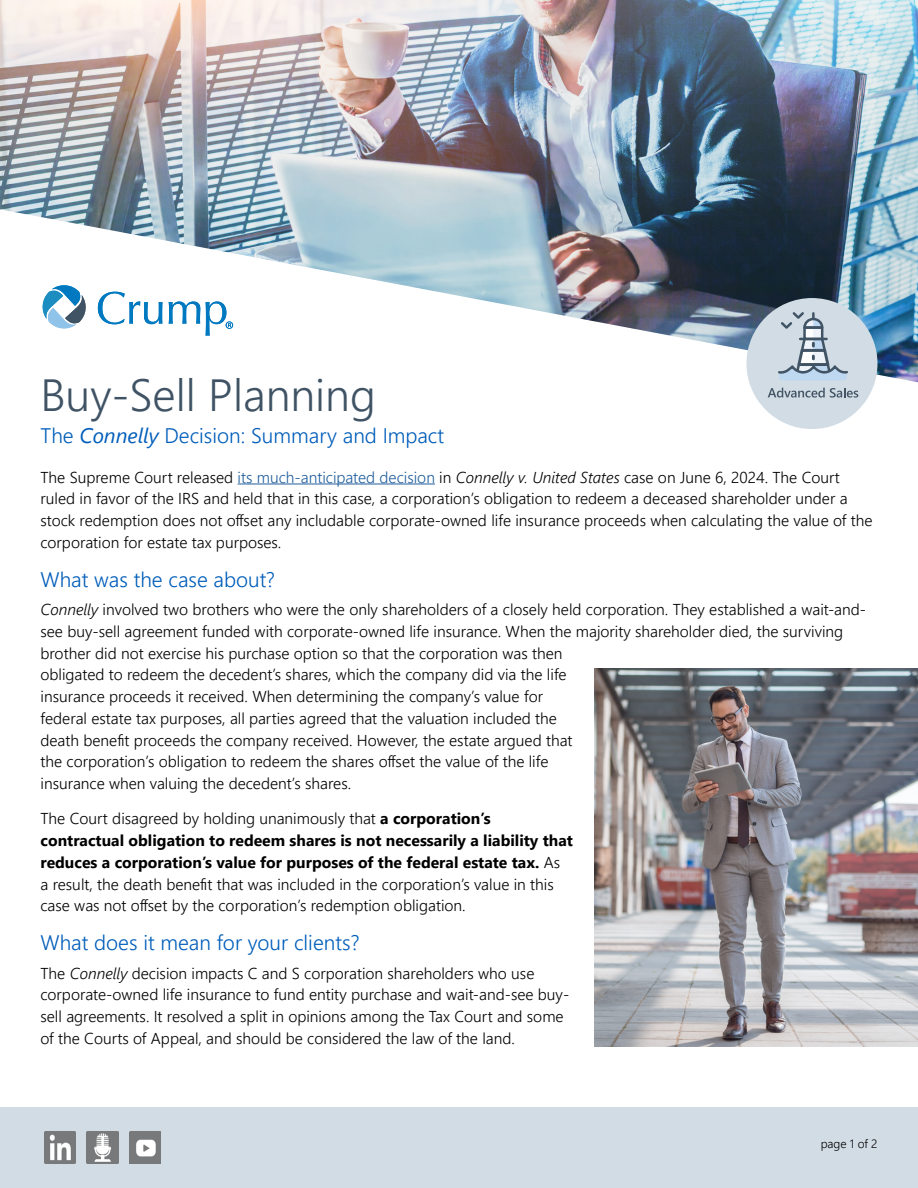
<style>
.page{position:relative;width:918px;height:1188px;background:#fff}
.page>*{position:absolute;margin:0;border:0;box-sizing:border-box;transform-origin:0 0}
.Header_P_Style{font:300 45px "Segoe UI";color:#3f5364}
.Subhead_P_Style{font:300 21px "Segoe UI";color:#005dba}
.Body_P_Style{font:300 15.75px/21.8px "Segoe UI";color:#000}
.t1{font:300 12px "Segoe UI";letter-spacing:-.005em;color:#000}
.s1{font-weight:400;font-style:italic}
.s2{color:#215e9e}
.s3{font-style:italic}
.s4{font-weight:700}
</style>
<div class="page">
<img style="left:0;top:0;width:918px;height:382px">
<div style="left:0;top:1107px;width:918px;height:81px;background:#d2dce5"></div>
<img style="left:44px;top:1132px;width:32px;height:31px">
<img style="left:87px;top:1132px;width:31px;height:31px">
<img style="left:130px;top:1132px;width:31px;height:31px">
<div style="left:746px;top:298px;width:132px;height:131px;background:#d2dce5;border-radius:50%"></div>
<svg style="left:768px;top:388px;width:90px;height:10px"></svg>
<svg style="left:778px;top:312px;width:70px;height:68px"></svg>
<svg style="left:98px;top:292px;width:64px;height:32px"></svg>
<svg style="left:169px;top:302px;width:31px;height:22px"></svg>
<svg style="left:206px;top:302px;width:27px;height:34px"></svg>
<svg style="left:41px;top:283px;width:47px;height:48px"></svg>
<hr style="left:238px;top:484px;width:197px;height:1px;background:#215e9e">
<img style="left:594px;top:668px;width:324px;height:378px">
<p class="Header_P_Style" style="left:40px;top:352px;width:337px">Buy-Sell Planning</p>
<p class="Subhead_P_Style" style="left:40px;top:415px;width:405px">The <span class="s1">Connelly</span> Decision: Summary and Impact</p>
<p class="Body_P_Style" style="left:40px;top:465px;width:834px">The Supreme Court released <span class="s2">its much-anticipated decision</span> in <span class="s3">Connelly v. United States</span> case on June 6, 2024. The Court ruled in favor of the IRS and held that in this case, a corporation’s obligation to redeem a deceased shareholder under a stock redemption does not offset any includable corporate-owned life insurance proceeds when calculating the value of the corporation for estate tax purposes.</p>
<p class="Subhead_P_Style" style="left:40px;top:559px;width:236px">What was the case about?</p>
<p class="Body_P_Style" style="left:40px;top:597px;width:827px"><span class="s3">Connelly</span> involved two brothers who were the only shareholders of a closely held corporation. They established a wait-and&shy;see buy-sell agreement funded with corporate-owned life insurance. When the majority shareholder died, the surviving brother did not exercise his purchase option so that the corporation was then<br>obligated to redeem the decedent’s shares, which the company did via the life<br>insurance proceeds it received. When determining the company’s value for<br>federal estate tax purposes, all parties agreed that the valuation included the<br>death benefit proceeds the company received. However, the estate argued that<br>the corporation’s obligation to redeem the shares offset the value of the life<br>insurance when valuing the decedent’s shares.</p>
<p class="Body_P_Style" style="left:40px;top:806px;width:534px">The Court disagreed by holding unanimously that <span class="s4">a corporation’s contractual obligation to redeem shares is not necessarily a liability that reduces a corporation’s value for purposes of the federal estate tax.</span> As<br>a result, the death benefit that was included in the corporation’s value in this case was not offset by the corporation’s redemption obligation.</p>
<p class="Subhead_P_Style" style="left:40px;top:923px;width:321px">What does it mean for your clients?</p>
<p class="Body_P_Style" style="left:40px;top:961px;width:530px">The <span class="s3">Connelly</span> decision impacts C and S corporation shareholders who use corporate-owned life insurance to fund entity purchase and wait-and-see buy&shy;sell agreements. It resolved a split in opinions among the Tax Court and some of the Courts of Appeal, and should be considered the law of the land.</p>
<p class="t1" style="left:821px;top:1133px;width:58px">page 1 of 2</p>
</div>
